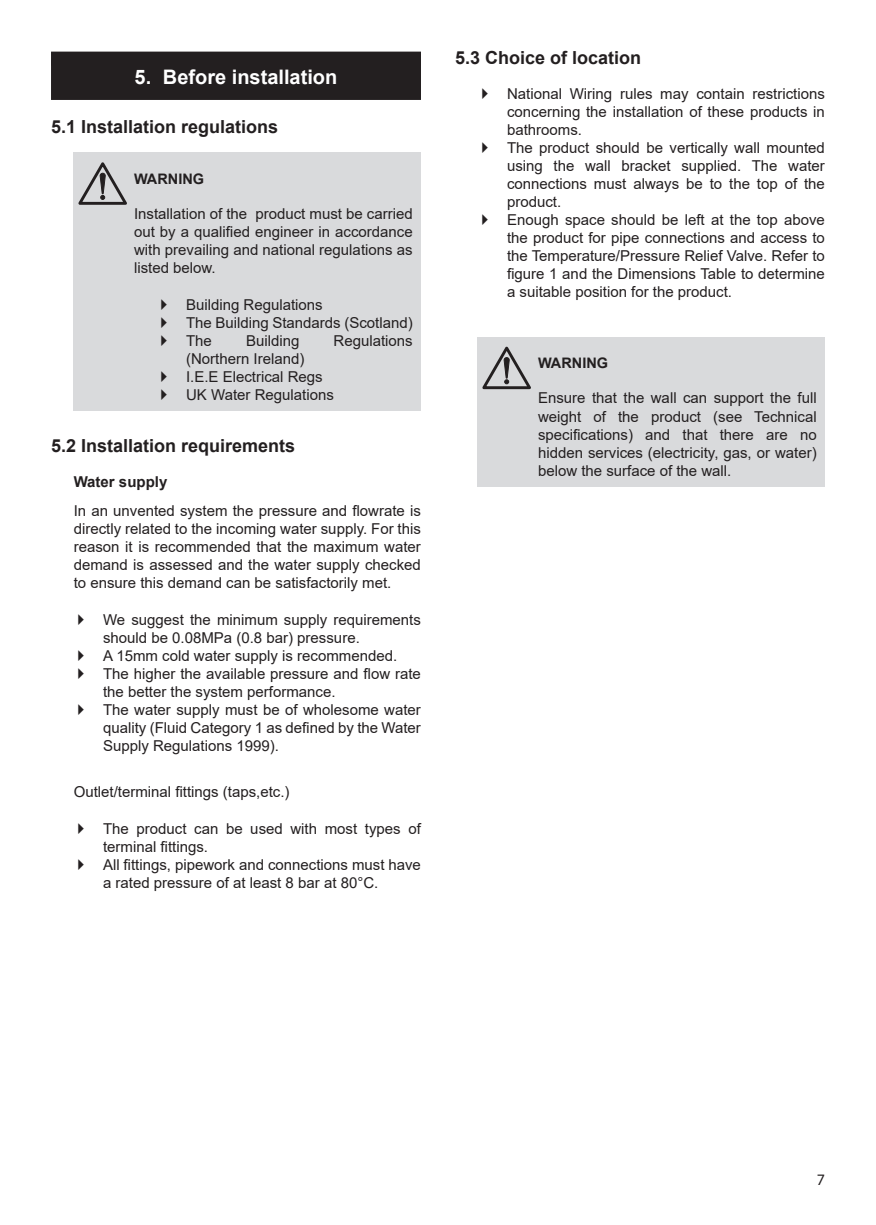
<style>
.page{position:relative;width:876px;height:1225px;background:#fff}
.page>*{position:absolute;margin:0;border:0;box-sizing:border-box;transform-origin:0 0}
.t1{font:700 20px "Arial";color:#fff}
.t2{font:700 18px "Arial";color:#231f20}
.t3{font:16px "Myriad Pro";color:#231f20}
.BODY_TEXT_Arial__OTF{font:15px/18px "Arial";color:#231f20;text-align:justify}
.WARNING_BODY_TEXT_Ar{font:15px/18px "Arial";color:#231f20;text-align:justify}
.SUB2_Arial__OTF__Bol{font:700 15px "Arial";color:#231f20}
.WARNING_HEADER{font:700 14.4px "Arial";color:#231f20}
</style>
<div class="page">
<div style="left:478px;top:337px;width:60px;height:150px;background:#d9dadc"></div>
<svg style="left:482px;top:346px;width:49px;height:44px"></svg>
<div style="left:538px;top:337px;width:287px;height:150px;background:#d9dadc"></div>
<div style="left:51px;top:52px;width:370px;height:14px;background:#231f20"></div>
<div style="left:51px;top:60px;width:370px;height:40px;background:#231f20"></div>
<div style="left:74px;top:153px;width:60px;height:258px;background:#d9dadc"></div>
<svg style="left:78px;top:162px;width:49px;height:43px"></svg>
<div style="left:134px;top:153px;width:287px;height:258px;background:#d9dadc"></div>
<p class="t1" style="left:135px;top:62px;width:204px">5. Before installation</p>
<p class="t2" style="left:51px;top:114px;width:229px">5.1 Installation regulations</p>
<p class="WARNING_HEADER" style="left:134px;top:168px;width:72px">WARNING</p>
<p class="WARNING_BODY_TEXT_Ar" style="left:134px;top:205px;width:280px">Installation of the product must be carried out by a qualified engineer in accordance with prevailing and national regulations as listed below.</p>
<p class="BODY_TEXT_Arial__OTF" style="left:186px;top:295px;width:138px">Building Regulations</p>
<p class="BODY_TEXT_Arial__OTF" style="left:186px;top:313px;width:228px">The Building Standards (Scotland)</p>
<p class="BODY_TEXT_Arial__OTF" style="left:186px;top:331px;width:27px">The</p>
<p class="BODY_TEXT_Arial__OTF" style="left:246px;top:331px;width:55px">Building</p>
<p class="BODY_TEXT_Arial__OTF" style="left:334px;top:331px;width:81px">Regulations</p>
<p class="BODY_TEXT_Arial__OTF" style="left:186px;top:349px;width:120px">(Northern Ireland)</p>
<p class="BODY_TEXT_Arial__OTF" style="left:186px;top:367px;width:138px">I.E.E Electrical Regs</p>
<p class="BODY_TEXT_Arial__OTF" style="left:186px;top:385px;width:149px">UK Water Regulations</p>
<p class="t2" style="left:51px;top:432px;width:246px">5.2 Installation requirements</p>
<p class="SUB2_Arial__OTF__Bol" style="left:74px;top:471px;width:95px">Water supply</p>
<p class="BODY_TEXT_Arial__OTF" style="left:74px;top:501px;width:349px">In an unvented system the pressure and flowrate is directly related to the incoming water supply. For this reason it is recommended that the maximum water demand is assessed and the water supply checked to ensure this demand can be satisfactorily met.</p>
<p class="BODY_TEXT_Arial__OTF" style="left:103px;top:610px;width:319px">We suggest the minimum supply requirements should be 0.08MPa (0.8 bar) pressure.</p>
<p class="BODY_TEXT_Arial__OTF" style="left:103px;top:646px;width:296px">A 15mm cold water supply is recommended.</p>
<p class="BODY_TEXT_Arial__OTF" style="left:103px;top:664px;width:319px">The higher the available pressure and flow rate the better the system performance.</p>
<p class="BODY_TEXT_Arial__OTF" style="left:103px;top:700px;width:319px">The water supply must be of wholesome water quality (Fluid Category 1 as defined by the Water Supply Regulations 1999).</p>
<p class="BODY_TEXT_Arial__OTF" style="left:74px;top:782px;width:217px">Outlet/terminal fittings (taps,etc.)</p>
<p class="BODY_TEXT_Arial__OTF" style="left:103px;top:819px;width:319px">The product can be used with most types of terminal fittings.</p>
<p class="BODY_TEXT_Arial__OTF" style="left:103px;top:855px;width:319px">All fittings, pipework and connections must have a rated pressure of at least 8 bar at 80°C.</p>
<p class="t2" style="left:455px;top:45px;width:188px">5.3 Choice of location</p>
<p class="BODY_TEXT_Arial__OTF" style="left:507px;top:85px;width:319px">National Wiring rules may contain restrictions concerning the installation of these products in bathrooms.</p>
<p class="BODY_TEXT_Arial__OTF" style="left:507px;top:139px;width:319px">The product should be vertically wall mounted using the wall bracket supplied. The water connections must always be to the top of the product.</p>
<p class="BODY_TEXT_Arial__OTF" style="left:507px;top:211px;width:319px">Enough space should be left at the top above the product for pipe connections and access to the Temperature/Pressure Relief Valve. Refer to figure 1 and the Dimensions Table to determine a suitable position for the product.</p>
<p class="WARNING_HEADER" style="left:538px;top:353px;width:72px">WARNING</p>
<p class="WARNING_BODY_TEXT_Ar" style="left:538px;top:389px;width:280px">Ensure that the wall can support the full weight of the product (see Technical specifications) and that there are no hidden services (electricity, gas, or water) below the surface of the wall.</p>
<p class="t3" style="left:817px;top:1170px;width:10px">7</p>
</div>
